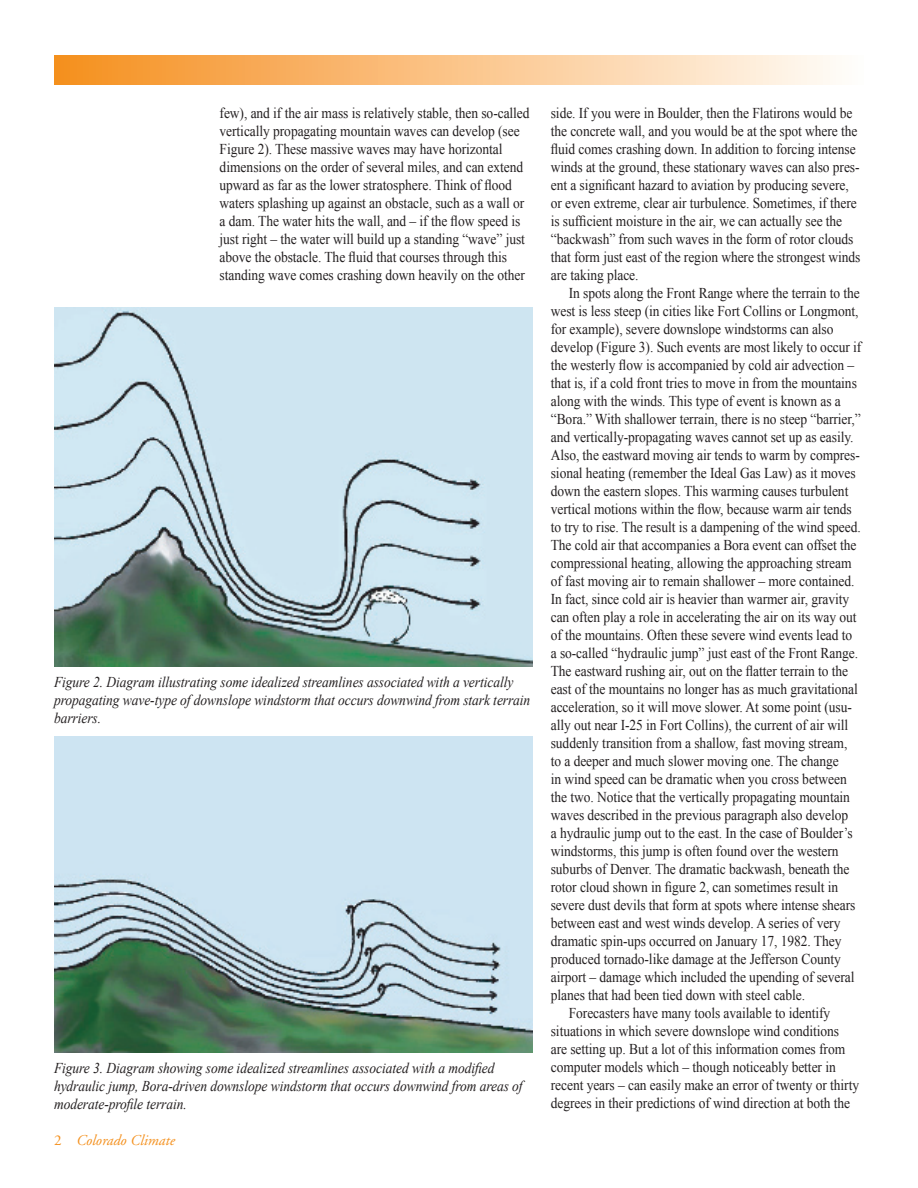
<style>
.page{position:relative;width:918px;height:1188px;background:#fff}
.page>*{position:absolute;margin:0;border:0;box-sizing:border-box;transform-origin:0 0}
.t1{font:15px/18px "Times New Roman";letter-spacing:-.005em;color:#231f20;scale:.9 1}
.t2{font:italic 15px/18px "Times New Roman";letter-spacing:-.005em;color:#231f20;scale:.9 1}
.t3{font:italic 15px "Adobe Garamond";color:#f4901d}
.s1{font-style:normal}
</style>
<div class="page">
<div style="left:54px;top:55px;width:810px;height:29px;background:linear-gradient(to right,#f68e1d,#fffcf9)"></div>
<img style="left:54px;top:308px;width:479px;height:358px">
<img style="left:54px;top:736px;width:479px;height:316px">
<p class="t1" style="left:220px;top:104px;width:346px">few), and if the air mass is relatively stable, then so-called vertically propagating mountain waves can develop (see Figure 2). These massive waves may have horizontal dimensions on the order of several miles, and can extend upward as far as the lower stratosphere. Think of flood waters splashing up against an obstacle, such as a wall or a dam. The water hits the wall, and – if the flow speed is just right – the water will build up a standing “wave” just above the obstacle. The fluid that courses through this standing wave comes crashing down heavily on the other</p>
<p class="t1" style="left:551px;top:104px;width:345px">side. If you were in Boulder, then the Flatirons would be the concrete wall, and you would be at the spot where the fluid comes crashing down. In addition to forcing intense winds at the ground, these stationary waves can also pres&shy;ent a significant hazard to aviation by producing severe, or even extreme, clear air turbulence. Sometimes, if there is sufficient moisture in the air, we can actually see the “backwash” from such waves in the form of rotor clouds that form just east of the region where the strongest winds are taking place.</p>
<p class="t1" style="left:569px;top:284px;width:325px">In spots along the Front Range where the terrain to the</p>
<p class="t1" style="left:551px;top:302px;width:343px">west is less steep (in cities like Fort Collins or Longmont,</p>
<p class="t1" style="left:551px;top:320px;width:316px">for example), severe downslope windstorms can also</p>
<p class="t1" style="left:551px;top:338px;width:347px">develop (Figure 3). Such events are most likely to occur if</p>
<p class="t1" style="left:551px;top:356px;width:339px">the westerly flow is accompanied by cold air advection –</p>
<p class="t1" style="left:551px;top:374px;width:342px">that is, if a cold front tries to move in from the mountains</p>
<p class="t1" style="left:551px;top:392px;width:324px">along with the winds. This type of event is known as a</p>
<p class="t1" style="left:551px;top:410px;width:346px">“Bora.” With shallower terrain, there is no steep “barrier,”</p>
<p class="t1" style="left:551px;top:428px;width:338px">and vertically-propagating waves cannot set up as easily.</p>
<p class="t1" style="left:551px;top:446px;width:345px">Also, the eastward moving air tends to warm by compres-</p>
<p class="t1" style="left:551px;top:464px;width:340px">sional heating (remember the Ideal Gas Law) as it moves</p>
<p class="t1" style="left:551px;top:482px;width:332px">down the eastern slopes. This warming causes turbulent</p>
<p class="t1" style="left:551px;top:500px;width:336px">vertical motions within the flow, because warm air tends</p>
<p class="t1" style="left:551px;top:518px;width:346px">to try to rise. The result is a dampening of the wind speed.</p>
<p class="t1" style="left:551px;top:536px;width:341px">The cold air that accompanies a Bora event can offset the</p>
<p class="t1" style="left:551px;top:554px;width:336px">compressional heating, allowing the approaching stream</p>
<p class="t1" style="left:551px;top:572px;width:339px">of fast moving air to remain shallower – more contained.</p>
<p class="t1" style="left:551px;top:590px;width:333px">In fact, since cold air is heavier than warmer air, gravity</p>
<p class="t1" style="left:551px;top:608px;width:341px">can often play a role in accelerating the air on its way out</p>
<p class="t1" style="left:551px;top:626px;width:336px">of the mountains. Often these severe wind events lead to</p>
<p class="t1" style="left:551px;top:644px;width:343px">a so-called “hydraulic jump” just east of the Front Range.</p>
<p class="t1" style="left:551px;top:662px;width:332px">The eastward rushing air, out on the flatter terrain to the</p>
<p class="t1" style="left:551px;top:680px;width:343px">east of the mountains no longer has as much gravitational</p>
<p class="t1" style="left:551px;top:698px;width:336px">acceleration, so it will move slower. At some point (usu-</p>
<p class="t1" style="left:551px;top:716px;width:332px">ally out near I-25 in Fort Collins), the current of air will</p>
<p class="t1" style="left:551px;top:734px;width:331px">suddenly transition from a shallow, fast moving stream,</p>
<p class="t1" style="left:551px;top:752px;width:322px">to a deeper and much slower moving one. The change</p>
<p class="t1" style="left:551px;top:770px;width:331px">in wind speed can be dramatic when you cross between</p>
<p class="t1" style="left:551px;top:788px;width:334px">the two. Notice that the vertically propagating mountain</p>
<p class="t1" style="left:551px;top:806px;width:332px">waves described in the previous paragraph also develop</p>
<p class="t1" style="left:551px;top:824px;width:337px">a hydraulic jump out to the east. In the case of Boulder’s</p>
<p class="t1" style="left:551px;top:842px;width:321px">windstorms, this jump is often found over the western</p>
<p class="t1" style="left:551px;top:860px;width:333px">suburbs of Denver. The dramatic backwash, beneath the</p>
<p class="t1" style="left:551px;top:878px;width:321px">rotor cloud shown in figure 2, can sometimes result in</p>
<p class="t1" style="left:551px;top:896px;width:340px">severe dust devils that form at spots where intense shears</p>
<p class="t1" style="left:551px;top:914px;width:323px">between east and west winds develop. A series of very</p>
<p class="t1" style="left:551px;top:932px;width:324px">dramatic spin-ups occurred on January 17, 1982. They</p>
<p class="t1" style="left:551px;top:950px;width:324px">produced tornado-like damage at the Jefferson County</p>
<p class="t1" style="left:551px;top:968px;width:339px">airport – damage which included the upending of several</p>
<p class="t1" style="left:551px;top:986px;width:284px">planes that had been tied down with steel cable.</p>
<p class="t1" style="left:569px;top:1004px;width:292px">Forecasters have many tools available to identify</p>
<p class="t1" style="left:551px;top:1022px;width:322px">situations in which severe downslope wind conditions</p>
<p class="t1" style="left:551px;top:1040px;width:329px">are setting up. But a lot of this information comes from</p>
<p class="t1" style="left:551px;top:1058px;width:318px">computer models which – though noticeably better in</p>
<p class="t1" style="left:551px;top:1076px;width:344px">recent years – can easily make an error of twenty or thirty</p>
<p class="t1" style="left:551px;top:1094px;width:334px">degrees in their predictions of wind direction at both the</p>
<p class="t2" style="left:54px;top:672px;width:531px">Figure 2. Diagram illustrating some idealized streamlines associated with a vertically propagating wave-type of downslope windstorm that occurs downwind from stark terrain barriers.</p>
<p class="t2" style="left:54px;top:1058px;width:522px">Figure 3. Diagram showing some idealized streamlines associated with a modified hydraulic jump, Bora-driven downslope windstorm that occurs downwind from areas of moderate-profile terrain.</p>
<p class="t3" style="left:54px;top:1132px;width:122px"><span class="s1">2</span> Colorado Climate</p>
</div>
